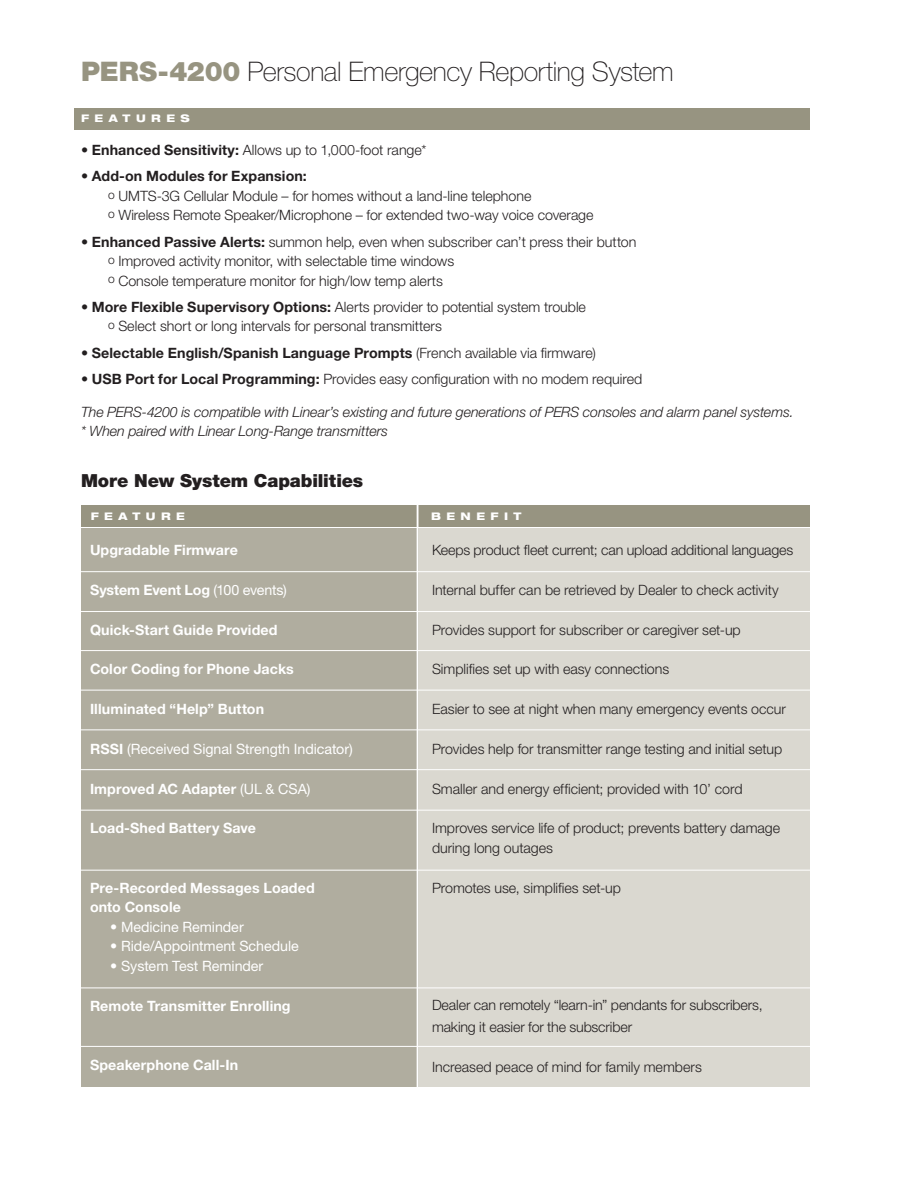
<style>
.page{position:relative;width:918px;height:1188px;background:#fff}
.page>*{position:absolute;margin:0;border:0;box-sizing:border-box;transform-origin:0 0}
.t1{font:100 27px "Helvetica Neue LT Std";letter-spacing:-.015em;color:#231f20}
.t2{font:900 18px "Helvetica Neue LT Std";letter-spacing:-.005em;color:#231f20}
.t3{font:300 14.25px "Helvetica Neue LT Std";color:#231f20}
.t4{font:700 14.25px "Helvetica Neue LT Std";letter-spacing:.005em;color:#fff}
.t5{font:italic 300 14.25px "Helvetica Neue LT Std";letter-spacing:-.01em;color:#231f20}
.t6{font:14.25px "Helvetica Neue LT Std";letter-spacing:-.005em;color:#fff}
.t7{font:700 14.25px "Helvetica Neue LT Std";letter-spacing:.005em;color:#231f20}
.t8{font:800 expanded 10.5px "Helvetica Neue LT Std";letter-spacing:.525em;color:#fff}
.s1{font-weight:900;color:#979481}
.s2{font-weight:700}
.s3{font-weight:300}
.s4{font-weight:400}
</style>
<div class="page">
<div style="left:74px;top:108px;width:736px;height:22px;background:#979481"></div>
<div style="left:81px;top:505px;width:729px;height:22px;background:#979481"></div>
<div style="left:418px;top:529px;width:392px;height:558px;background:#dad8d0"></div>
<div style="left:81px;top:529px;width:337px;height:558px;background:#b0ad9f"></div>
<hr style="left:81px;top:571px;width:729px;height:1px;background:#fff">
<hr style="left:81px;top:611px;width:729px;height:1px;background:#fff">
<hr style="left:81px;top:650px;width:729px;height:1px;background:#fff">
<hr style="left:81px;top:690px;width:729px;height:1px;background:#fff">
<hr style="left:81px;top:729px;width:729px;height:1px;background:#fff">
<hr style="left:81px;top:769px;width:729px;height:1px;background:#fff">
<hr style="left:81px;top:810px;width:729px;height:1px;background:#fff">
<hr style="left:417px;top:504px;width:1px;height:583px;background:#fff">
<hr style="left:81px;top:870px;width:729px;height:1px;background:#fff">
<hr style="left:81px;top:988px;width:729px;height:1px;background:#fff">
<hr style="left:81px;top:1046px;width:729px;height:1px;background:#fff">
<p class="t1" style="left:81px;top:56px;width:594px"><span class="s1">PERS-4200</span> Personal Emergency Reporting System</p>
<p class="t8" style="left:81px;top:112px;width:111px">FEATURES</p>
<p class="t3" style="left:81px;top:141px;width:347px"><span class="s2">• Enhanced Sensitivity:</span> Allows up to 1,000-foot range*</p>
<p class="t7" style="left:81px;top:168px;width:227px">• Add-on Modules for Expansion:</p>
<p class="t3" style="left:108px;top:187px;width:425px"><sup>o</sup> UMTS-3G Cellular Module – for homes without a land-line telephone</p>
<p class="t3" style="left:108px;top:207px;width:487px"><sup>o</sup> Wireless Remote Speaker/Microphone – for extended two-way voice coverage</p>
<p class="t3" style="left:81px;top:233px;width:557px"><span class="s2">• Enhanced Passive Alerts:</span> summon help, even when subscriber can’t press their button</p>
<p class="t3" style="left:108px;top:252px;width:348px"><sup>o</sup> Improved activity monitor, with selectable time windows</p>
<p class="t3" style="left:108px;top:272px;width:336px"><sup>o</sup> Console temperature monitor for high/low temp alerts</p>
<p class="t3" style="left:81px;top:298px;width:507px"><span class="s2">• More Flexible Supervisory Options:</span> Alerts provider to potential system trouble</p>
<p class="t3" style="left:108px;top:318px;width:335px"><sup>o</sup> Select short or long intervals for personal transmitters</p>
<p class="t7" style="left:81px;top:344px;width:516px">• Selectable English/Spanish Language Prompts <span class="s3">(French available via firmware)</span></p>
<p class="t3" style="left:81px;top:370px;width:563px"><span class="s2">• USB Port for Local Programming:</span> Provides easy configuration with no modem required</p>
<p class="t5" style="left:81px;top:403px;width:714px">The PERS-4200 is compatible with Linear’s existing and future generations of PERS consoles and alarm panel systems.</p>
<p class="t5" style="left:81px;top:423px;width:309px">* When paired with Linear Long-Range transmitters</p>
<p class="t2" style="left:81px;top:470px;width:284px">More New System Capabilities</p>
<p class="t8" style="left:91px;top:509px;width:96px">FEATURE</p>
<p class="t8" style="left:431px;top:509px;width:92px">BENEFIT</p>
<p class="t4" style="left:90px;top:541px;width:150px">Upgradable Firmware</p>
<p class="t4" style="left:90px;top:581px;width:198px">System Event Log <span class="s4">(100 events)</span></p>
<p class="t4" style="left:90px;top:621px;width:189px">Quick-Start Guide Provided</p>
<p class="t4" style="left:90px;top:661px;width:205px">Color Coding for Phone Jacks</p>
<p class="t4" style="left:90px;top:700px;width:176px">Illuminated “Help” Button</p>
<p class="t6" style="left:90px;top:740px;width:264px"><span class="s2">RSSI</span> (Received Signal Strength Indicator)</p>
<p class="t4" style="left:90px;top:780px;width:222px">Improved AC Adapter <span class="s4">(UL &amp; CSA)</span></p>
<p class="t4" style="left:90px;top:820px;width:168px">Load-Shed Battery Save</p>
<p class="t4" style="left:90px;top:879px;width:226px">Pre-Recorded Messages Loaded</p>
<p class="t4" style="left:90px;top:899px;width:92px">onto Console</p>
<p class="t6" style="left:110px;top:918px;width:135px">• Medicine Reminder</p>
<p class="t6" style="left:110px;top:938px;width:190px">• Ride/Appointment Schedule</p>
<p class="t6" style="left:110px;top:957px;width:155px">• System Test Reminder</p>
<p class="t4" style="left:90px;top:997px;width:202px">Remote Transmitter Enrolling</p>
<p class="t4" style="left:90px;top:1056px;width:150px">Speakerphone Call-In</p>
<p class="t3" style="left:432px;top:541px;width:363px">Keeps product fleet current; can upload additional languages</p>
<p class="t3" style="left:432px;top:581px;width:348px">Internal buffer can be retrieved by Dealer to check activity</p>
<p class="t3" style="left:432px;top:621px;width:310px">Provides support for subscriber or caregiver set-up</p>
<p class="t3" style="left:432px;top:661px;width:239px">Simplifies set up with easy connections</p>
<p class="t3" style="left:432px;top:700px;width:356px">Easier to see at night when many emergency events occur</p>
<p class="t3" style="left:432px;top:740px;width:352px">Provides help for transmitter range testing and initial setup</p>
<p class="t3" style="left:432px;top:780px;width:312px">Smaller and energy efficient; provided with 10’ cord</p>
<p class="t3" style="left:432px;top:820px;width:350px">Improves service life of product; prevents battery damage</p>
<p class="t3" style="left:432px;top:839px;width:123px">during long outages</p>
<p class="t3" style="left:432px;top:879px;width:191px">Promotes use, simplifies set-up</p>
<p class="t3" style="left:432px;top:996px;width:332px">Dealer can remotely “learn-in” pendants for subscribers,</p>
<p class="t3" style="left:432px;top:1018px;width:202px">making it easier for the subscriber</p>
<p class="t3" style="left:432px;top:1058px;width:271px">Increased peace of mind for family members</p>
</div>
